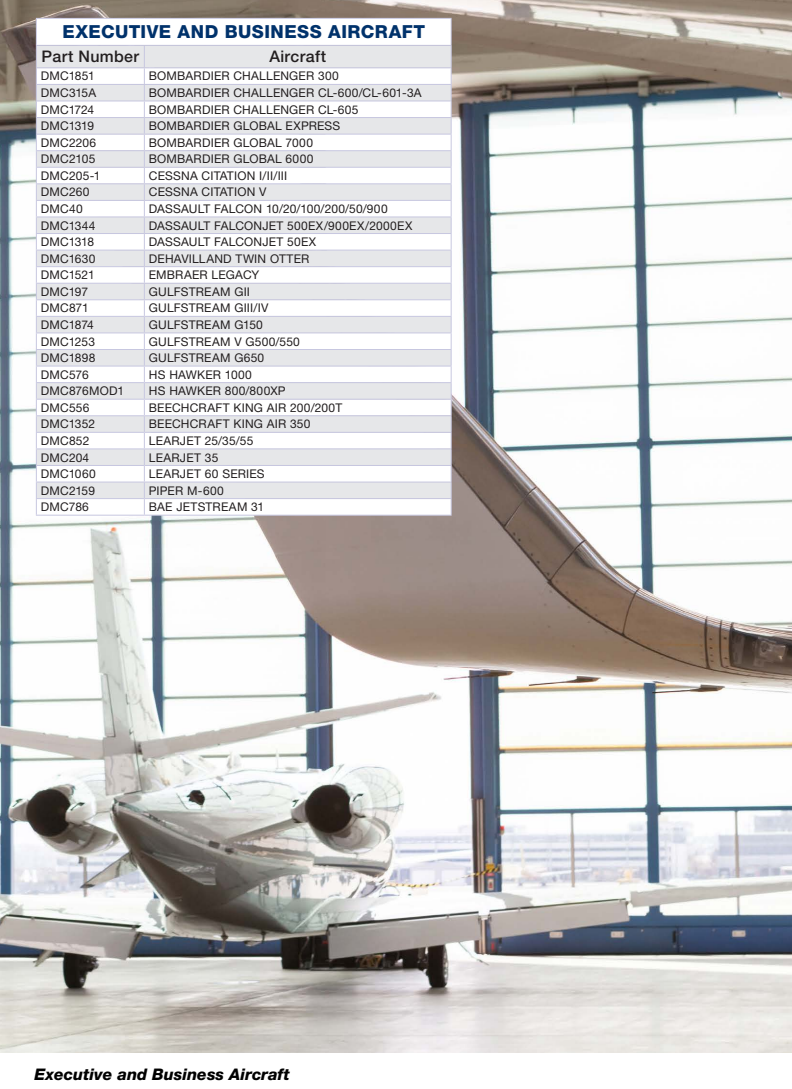
<style>
.page{position:relative;width:792px;height:1089px;background:#fff}
.page>*{position:absolute;margin:0;border:0;box-sizing:border-box;transform-origin:0 0}
.t1{font:800 18px "Helvetica Neue LT Std";letter-spacing:.025em;color:#00326b}
.t2{font:italic 800 16px "Helvetica Neue LT Std";color:#000}
.t3{font:500 16px "Helvetica Neue LT Std";letter-spacing:.02em;color:#231f20}
.t4{font:12px "Helvetica Neue LT Std";letter-spacing:.015em;color:#231f20}
.t5{font:12px "Helvetica Neue LT Std";letter-spacing:-.005em;color:#231f20}
.t6{font:12px "Helvetica Neue LT Std";letter-spacing:-.015em;color:#231f20}
.t7{font:12px "Helvetica Neue LT Std";letter-spacing:-.01em;color:#231f20}
</style>
<div class="page">
<img style="left:0;top:0;width:792px;height:1053px">
<div style="left:36px;top:18px;width:415px;height:27px;background:#fff"></div>
<div style="left:37px;top:46px;width:414px;height:21px;background:#e6e7e9"></div>
<svg style="left:37px;top:68px;width:414px;height:447px"></svg>
<hr style="left:36px;top:18px;width:108px;height:1px;background:#c7c7e0">
<hr style="left:144px;top:18px;width:308px;height:1px;background:#c7c7e0">
<hr style="left:36px;top:45px;width:108px;height:1px;background:#c7c7e0">
<hr style="left:144px;top:45px;width:308px;height:1px;background:#c7c7e0">
<hr style="left:36px;top:84px;width:108px;height:1px;background:#c7c7e0">
<hr style="left:144px;top:84px;width:308px;height:1px;background:#c7c7e0">
<hr style="left:36px;top:100px;width:108px;height:1px;background:#c7c7e0">
<hr style="left:144px;top:100px;width:308px;height:1px;background:#c7c7e0">
<hr style="left:36px;top:117px;width:108px;height:1px;background:#c7c7e0">
<hr style="left:144px;top:117px;width:308px;height:1px;background:#c7c7e0">
<hr style="left:36px;top:134px;width:108px;height:1px;background:#c7c7e0">
<hr style="left:144px;top:134px;width:308px;height:1px;background:#c7c7e0">
<hr style="left:36px;top:150px;width:108px;height:1px;background:#c7c7e0">
<hr style="left:144px;top:150px;width:308px;height:1px;background:#c7c7e0">
<hr style="left:36px;top:167px;width:108px;height:1px;background:#c7c7e0">
<hr style="left:144px;top:167px;width:308px;height:1px;background:#c7c7e0">
<hr style="left:36px;top:183px;width:108px;height:1px;background:#c7c7e0">
<hr style="left:144px;top:183px;width:308px;height:1px;background:#c7c7e0">
<hr style="left:36px;top:200px;width:108px;height:1px;background:#c7c7e0">
<hr style="left:144px;top:200px;width:308px;height:1px;background:#c7c7e0">
<hr style="left:36px;top:216px;width:108px;height:1px;background:#c7c7e0">
<hr style="left:144px;top:216px;width:308px;height:1px;background:#c7c7e0">
<hr style="left:36px;top:233px;width:108px;height:1px;background:#c7c7e0">
<hr style="left:144px;top:233px;width:308px;height:1px;background:#c7c7e0">
<hr style="left:36px;top:250px;width:108px;height:1px;background:#c7c7e0">
<hr style="left:144px;top:250px;width:308px;height:1px;background:#c7c7e0">
<hr style="left:36px;top:266px;width:108px;height:1px;background:#c7c7e0">
<hr style="left:144px;top:266px;width:308px;height:1px;background:#c7c7e0">
<hr style="left:36px;top:283px;width:108px;height:1px;background:#c7c7e0">
<hr style="left:144px;top:283px;width:308px;height:1px;background:#c7c7e0">
<hr style="left:36px;top:299px;width:108px;height:1px;background:#c7c7e0">
<hr style="left:144px;top:299px;width:308px;height:1px;background:#c7c7e0">
<hr style="left:36px;top:316px;width:108px;height:1px;background:#c7c7e0">
<hr style="left:144px;top:316px;width:308px;height:1px;background:#c7c7e0">
<hr style="left:36px;top:332px;width:108px;height:1px;background:#c7c7e0">
<hr style="left:144px;top:332px;width:308px;height:1px;background:#c7c7e0">
<hr style="left:36px;top:349px;width:108px;height:1px;background:#c7c7e0">
<hr style="left:144px;top:349px;width:308px;height:1px;background:#c7c7e0">
<hr style="left:36px;top:366px;width:108px;height:1px;background:#c7c7e0">
<hr style="left:144px;top:366px;width:308px;height:1px;background:#c7c7e0">
<hr style="left:36px;top:382px;width:108px;height:1px;background:#c7c7e0">
<hr style="left:144px;top:382px;width:308px;height:1px;background:#c7c7e0">
<hr style="left:36px;top:399px;width:108px;height:1px;background:#c7c7e0">
<hr style="left:144px;top:399px;width:308px;height:1px;background:#c7c7e0">
<hr style="left:36px;top:415px;width:108px;height:1px;background:#c7c7e0">
<hr style="left:144px;top:415px;width:308px;height:1px;background:#c7c7e0">
<hr style="left:36px;top:432px;width:108px;height:1px;background:#c7c7e0">
<hr style="left:144px;top:432px;width:308px;height:1px;background:#c7c7e0">
<hr style="left:36px;top:448px;width:108px;height:1px;background:#c7c7e0">
<hr style="left:144px;top:448px;width:308px;height:1px;background:#c7c7e0">
<hr style="left:36px;top:465px;width:108px;height:1px;background:#c7c7e0">
<hr style="left:144px;top:465px;width:308px;height:1px;background:#c7c7e0">
<hr style="left:36px;top:482px;width:108px;height:1px;background:#c7c7e0">
<hr style="left:144px;top:482px;width:308px;height:1px;background:#c7c7e0">
<hr style="left:36px;top:498px;width:108px;height:1px;background:#c7c7e0">
<hr style="left:144px;top:498px;width:308px;height:1px;background:#c7c7e0">
<hr style="left:36px;top:515px;width:108px;height:1px;background:#c7c7e0">
<hr style="left:144px;top:515px;width:308px;height:1px;background:#c7c7e0">
<hr style="left:36px;top:67px;width:108px;height:1px;background:#c7c7e0">
<hr style="left:144px;top:67px;width:308px;height:1px;background:#c7c7e0">
<svg style="left:36px;top:19px;width:1px;height:496px"></svg>
<svg style="left:144px;top:46px;width:1px;height:469px"></svg>
<svg style="left:451px;top:19px;width:1px;height:496px"></svg>
<h1 class="t1" style="left:62px;top:21px;width:364px">EXECUTIVE AND BUSINESS AIRCRAFT</h1>
<h2 class="t3" style="left:42px;top:47px;width:99px">Part Number</h2>
<h2 class="t3" style="left:269px;top:47px;width:58px">Aircraft</h2>
<p class="t4" style="left:41px;top:69px;width:55px">DMC1851</p>
<p class="t4" style="left:149px;top:69px;width:191px">BOMBARDIER CHALLENGER 300</p>
<p class="t4" style="left:41px;top:86px;width:57px">DMC315A</p>
<p class="t4" style="left:149px;top:86px;width:274px">BOMBARDIER CHALLENGER CL-600/CL-601-3A</p>
<p class="t5" style="left:41px;top:102px;width:55px">DMC1724</p>
<p class="t4" style="left:149px;top:102px;width:211px">BOMBARDIER CHALLENGER CL-605</p>
<p class="t6" style="left:41px;top:119px;width:55px">DMC1319</p>
<p class="t4" style="left:149px;top:119px;width:193px">BOMBARDIER GLOBAL EXPRESS</p>
<p class="t4" style="left:41px;top:135px;width:57px">DMC2206</p>
<p class="t4" style="left:149px;top:135px;width:166px">BOMBARDIER GLOBAL 7000</p>
<p class="t4" style="left:41px;top:152px;width:56px">DMC2105</p>
<p class="t4" style="left:149px;top:152px;width:166px">BOMBARDIER GLOBAL 6000</p>
<p class="t4" style="left:41px;top:168px;width:61px">DMC205-1</p>
<p class="t4" style="left:149px;top:168px;width:140px">CESSNA CITATION I/II/III</p>
<p class="t4" style="left:41px;top:185px;width:50px">DMC260</p>
<p class="t4" style="left:149px;top:185px;width:119px">CESSNA CITATION V</p>
<p class="t4" style="left:41px;top:202px;width:43px">DMC40</p>
<p class="t4" style="left:149px;top:202px;width:240px">DASSAULT FALCON 10/20/100/200/50/900</p>
<p class="t4" style="left:41px;top:218px;width:56px">DMC1344</p>
<p class="t4" style="left:149px;top:218px;width:265px">DASSAULT FALCONJET 500EX/900EX/2000EX</p>
<p class="t6" style="left:41px;top:235px;width:55px">DMC1318</p>
<p class="t4" style="left:149px;top:235px;width:169px">DASSAULT FALCONJET 50EX</p>
<p class="t4" style="left:41px;top:251px;width:56px">DMC1630</p>
<p class="t4" style="left:149px;top:251px;width:162px">DEHAVILLAND TWIN OTTER</p>
<p class="t5" style="left:41px;top:268px;width:55px">DMC1521</p>
<p class="t4" style="left:149px;top:268px;width:112px">EMBRAER LEGACY</p>
<p class="t4" style="left:41px;top:284px;width:49px">DMC197</p>
<p class="t4" style="left:149px;top:284px;width:103px">GULFSTREAM GII</p>
<p class="t4" style="left:41px;top:301px;width:49px">DMC871</p>
<p class="t4" style="left:149px;top:301px;width:121px">GULFSTREAM GIII/IV</p>
<p class="t7" style="left:41px;top:318px;width:55px">DMC1874</p>
<p class="t4" style="left:149px;top:318px;width:116px">GULFSTREAM G150</p>
<p class="t4" style="left:41px;top:334px;width:56px">DMC1253</p>
<p class="t4" style="left:149px;top:334px;width:153px">GULFSTREAM V G500/550</p>
<p class="t4" style="left:41px;top:351px;width:56px">DMC1898</p>
<p class="t4" style="left:149px;top:351px;width:117px">GULFSTREAM G650</p>
<p class="t4" style="left:41px;top:367px;width:49px">DMC576</p>
<p class="t4" style="left:149px;top:367px;width:105px">HS HAWKER 1000</p>
<p class="t4" style="left:41px;top:384px;width:85px">DMC876MOD1</p>
<p class="t4" style="left:149px;top:384px;width:138px">HS HAWKER 800/800XP</p>
<p class="t4" style="left:41px;top:400px;width:50px">DMC556</p>
<p class="t4" style="left:149px;top:400px;width:195px">BEECHCRAFT KING AIR 200/200T</p>
<p class="t4" style="left:41px;top:417px;width:56px">DMC1352</p>
<p class="t4" style="left:149px;top:417px;width:163px">BEECHCRAFT KING AIR 350</p>
<p class="t4" style="left:41px;top:434px;width:50px">DMC852</p>
<p class="t4" style="left:149px;top:434px;width:106px">LEARJET 25/35/55</p>
<p class="t4" style="left:41px;top:450px;width:50px">DMC204</p>
<p class="t4" style="left:149px;top:450px;width:71px">LEARJET 35</p>
<p class="t4" style="left:41px;top:467px;width:56px">DMC1060</p>
<p class="t4" style="left:149px;top:467px;width:117px">LEARJET 60 SERIES</p>
<p class="t4" style="left:41px;top:483px;width:56px">DMC2159</p>
<p class="t4" style="left:149px;top:483px;width:76px">PIPER M-600</p>
<p class="t4" style="left:41px;top:500px;width:50px">DMC786</p>
<p class="t4" style="left:149px;top:500px;width:117px">BAE JETSTREAM 31</p>
<h2 class="t2" style="left:35px;top:1065px;width:257px">Executive and Business Aircraft</h2>
</div>
